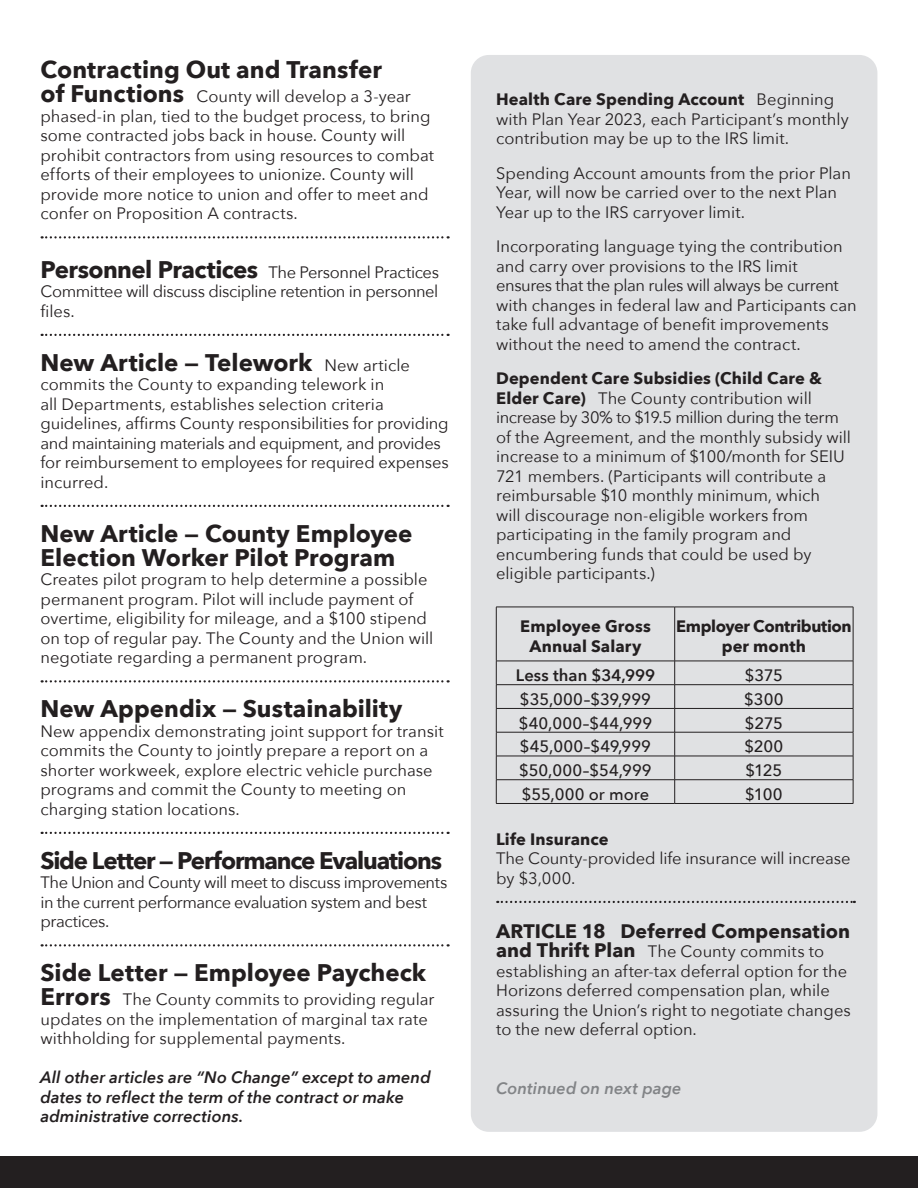
<style>
.page{position:relative;width:918px;height:1188px;background:#fff}
.page>*{position:absolute;margin:0;border:0;box-sizing:border-box;transform-origin:0 0}
.t1{font:700 24px/24px "Avenir Next";color:#231f20}
.t2{font:700 24px "Avenir Next";letter-spacing:-.05em;color:#231f20}
.t3{font:700 19.5px "Avenir Next";letter-spacing:.005em;color:#231f20}
.t4{font:16.5px/19.5px "Avenir Next";color:#231f20}
.t5{font:italic 600 16.5px/19.5px "Avenir Next";letter-spacing:.005em;color:#231f20}
.t6{font:16.5px/19.5px "Avenir Next";letter-spacing:-.03em;color:#231f20}
.t7{font:500 16.5px "Avenir Next";color:#231f20}
.t8{font:700 16.5px/19.5px "Avenir Next";letter-spacing:.005em;color:#231f20;text-align:center}
.t9{font:700 16.5px/19.5px "Avenir Next";letter-spacing:-.02em;color:#231f20;text-align:center}
.t10{font:italic 600 16.5px "Avenir Next";letter-spacing:.005em;color:#828487}
.t11{font:600 16.5px "Avenir Next";letter-spacing:.005em;color:#231f20}
.s1{font-weight:700;font-size:24px}
.s2{font-weight:400;font-size:16.5px}
.s3{font-weight:700}
.s4{font-weight:700;font-size:19.5px}
</style>
<div class="page">
<div style="left:0;top:1156px;width:918px;height:32px;background:#231f20"></div>
<div style="left:471px;top:55px;width:406px;height:1077px;background:#e0e1e3;border-radius:18px"></div>
<svg style="left:42px;top:236px;width:407px;height:2px"></svg>
<svg style="left:42px;top:334px;width:407px;height:2px"></svg>
<svg style="left:42px;top:505px;width:407px;height:2px"></svg>
<svg style="left:42px;top:680px;width:407px;height:2px"></svg>
<svg style="left:42px;top:832px;width:407px;height:2px"></svg>
<svg style="left:42px;top:944px;width:407px;height:2px"></svg>
<hr style="left:496px;top:607px;width:179px;height:1px;background:#231f20">
<hr style="left:496px;top:607px;width:1px;height:54px;background:#231f20">
<hr style="left:675px;top:607px;width:178px;height:1px;background:#231f20">
<hr style="left:674px;top:607px;width:1px;height:54px;background:#231f20">
<hr style="left:853px;top:607px;width:1px;height:54px;background:#231f20">
<hr style="left:496px;top:661px;width:179px;height:1px;background:#231f20">
<hr style="left:675px;top:661px;width:178px;height:1px;background:#231f20">
<hr style="left:496px;top:684px;width:179px;height:1px;background:#231f20">
<hr style="left:675px;top:684px;width:178px;height:1px;background:#231f20">
<hr style="left:496px;top:708px;width:179px;height:1px;background:#231f20">
<hr style="left:675px;top:708px;width:178px;height:1px;background:#231f20">
<hr style="left:496px;top:732px;width:179px;height:1px;background:#231f20">
<hr style="left:675px;top:732px;width:178px;height:1px;background:#231f20">
<hr style="left:496px;top:756px;width:179px;height:1px;background:#231f20">
<hr style="left:675px;top:756px;width:178px;height:1px;background:#231f20">
<hr style="left:496px;top:779px;width:179px;height:1px;background:#231f20">
<svg style="left:496px;top:661px;width:1px;height:142px"></svg>
<hr style="left:675px;top:779px;width:178px;height:1px;background:#231f20">
<svg style="left:674px;top:661px;width:1px;height:142px"></svg>
<svg style="left:853px;top:661px;width:1px;height:142px"></svg>
<hr style="left:496px;top:803px;width:179px;height:1px;background:#231f20">
<hr style="left:675px;top:803px;width:178px;height:1px;background:#231f20">
<svg style="left:497px;top:901px;width:358px;height:2px"></svg>
<h1 class="t1" style="left:40px;top:57px;width:343px">Contracting Out and Transfer</h1>
<p class="t4" style="left:40px;top:86px;width:395px"><span class="s1">of Functions</span> County will develop a 3-year phased-in plan, tied to the budget process, to bring some contracted jobs back in house. County will prohibit contractors from using resources to combat efforts of their employees to unionize. County will provide more notice to union and offer to meet and confer on Proposition A contracts.</p>
<p class="t4" style="left:40px;top:261px;width:400px;text-align:justify"><span class="s1">Personnel Practices</span> The Personnel Practices Committee will discuss discipline retention in personnel files.</p>
<h1 class="t1" style="left:40px;top:350px;width:371px">New Article — Telework <span class="s2">New article</span></h1>
<p class="t4" style="left:40px;top:374px;width:410px">commits the County to expanding telework in<br>all Departments, establishes selection criteria guidelines, affirms County responsibilities for providing and maintaining materials and equipment, and provides for reimbursement to employees for required expenses incurred.</p>
<h1 class="t1" style="left:40px;top:521px;width:374px">New Article — County Employee<br>Election Worker Pilot Program</h1>
<p class="t4" style="left:40px;top:569px;width:394px">Creates pilot program to help determine a possible permanent program. Pilot will include payment of overtime, eligibility for mileage, and a $100 stipend on top of regular pay. The County and the Union will negotiate regarding a permanent program.</p>
<h1 class="t1" style="left:40px;top:696px;width:364px">New Appendix — Sustainability</h1>
<p class="t4" style="left:40px;top:720px;width:405px">New appendix demonstrating joint support for transit commits the County to jointly prepare a report on a shorter workweek, explore electric vehicle purchase programs and commit the County to meeting on charging station locations.</p>
<h1 class="t2" style="left:40px;top:839px;width:403px">Side Letter — Performance Evaluations</h1>
<p class="t6" style="left:40px;top:872px;width:408px">The Union and County will meet to discuss improvements in the current performance evaluation system and best practices.</p>
<h1 class="t1" style="left:40px;top:960px;width:387px">Side Letter — Employee Paycheck</h1>
<p class="t4" style="left:40px;top:989px;width:396px"><span class="s1">Errors</span> The County commits to providing regular updates on the implementation of marginal tax rate withholding for supplemental payments.</p>
<p class="t5" style="left:40px;top:1067px;width:392px">All other articles are “No Change” except to amend dates to reflect the term of the contract or make administrative corrections.</p>
<p class="t4" style="left:496px;top:89px;width:354px"><span class="s3">Health Care Spending Account</span> Beginning with Plan Year 2023, each Participant’s monthly contribution may be up to the IRS limit.</p>
<p class="t4" style="left:496px;top:162px;width:356px">Spending Account amounts from the prior Plan<br>Year, will now be carried over to the next Plan<br>Year up to the IRS carryover limit.</p>
<p class="t4" style="left:496px;top:236px;width:362px">Incorporating language tying the contribution and carry over provisions to the IRS limit ensures that the plan rules will always be current with changes in federal law and Participants can take full advantage of benefit improvements without the need to amend the contract.</p>
<p class="t4" style="left:496px;top:368px;width:356px"><span class="s3">Dependent Care Subsidies (Child Care &amp; Elder Care)</span> The County contribution will increase by 30% to $19.5 million during the term of the Agreement, and the monthly subsidy will increase to a minimum of $100/month for SEIU 721 members. (Participants will contribute a reimbursable $10 monthly minimum, which<br>will discourage non-eligible workers from participating in the family program and encumbering funds that could be used by eligible participants.)</p>
<p class="t8" style="left:520px;top:617px;width:132px">Employee Gross<br>Annual Salary</p>
<p class="t9" style="left:676px;top:617px;width:177px">Employer Contribution per month</p>
<p class="t11" style="left:516px;top:661px;width:141px">Less than $34,999</p>
<p class="t7" style="left:745px;top:661px;width:40px">$375</p>
<p class="t7" style="left:520px;top:685px;width:133px">$35,000–$39,999</p>
<p class="t7" style="left:744px;top:685px;width:41px">$300</p>
<p class="t7" style="left:519px;top:709px;width:135px">$40,000–$44,999</p>
<p class="t7" style="left:745px;top:709px;width:39px">$275</p>
<p class="t7" style="left:520px;top:733px;width:133px">$45,000–$49,999</p>
<p class="t7" style="left:744px;top:733px;width:40px">$200</p>
<p class="t7" style="left:519px;top:756px;width:134px">$50,000–$54,999</p>
<p class="t7" style="left:746px;top:756px;width:38px">$125</p>
<p class="t7" style="left:522px;top:780px;width:129px">$55,000 or more</p>
<p class="t7" style="left:745px;top:780px;width:39px">$100</p>
<p class="t8" style="left:496px;top:829px;width:114px">Life Insurance</p>
<p class="t4" style="left:496px;top:848px;width:356px">The County-provided life insurance will increase by $3,000.</p>
<p class="t3" style="left:496px;top:914px;width:356px">ARTICLE 18 Deferred Compensation</p>
<p class="t4" style="left:496px;top:941px;width:356px"><span class="s4">and Thrift Plan</span> The County commits to establishing an after-tax deferral option for the Horizons deferred compensation plan, while assuring the Union’s right to negotiate changes to the new deferral option.</p>
<p class="t10" style="left:496px;top:1074px;width:187px">Continued on next page</p>
</div>
